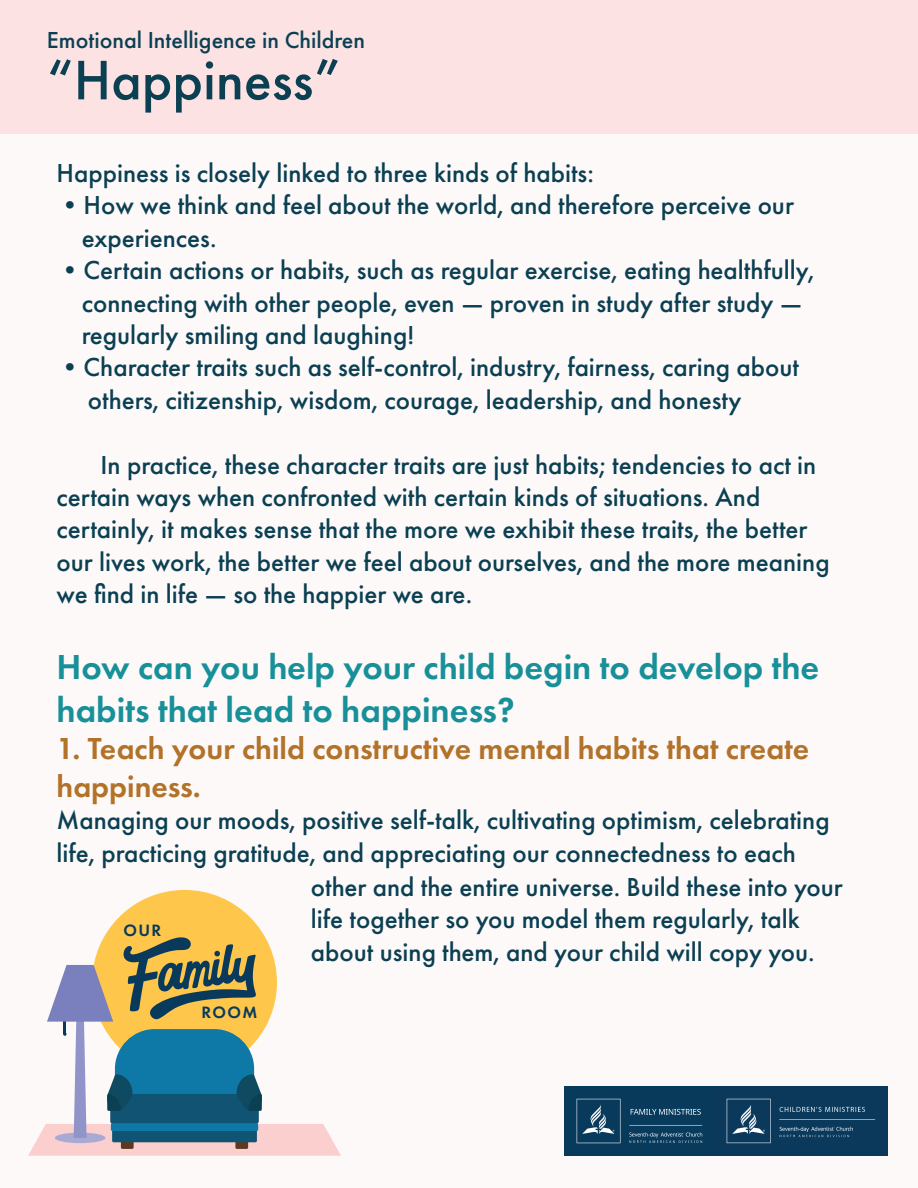
<style>
.page{position:relative;width:918px;height:1188px;background:#fff}
.page>*{position:absolute;margin:0;border:0;box-sizing:border-box;transform-origin:0 0}
.t1{font:500 57.75px "Futura PT";color:#0b4053}
.t2{font:600 36px/43.2px "Futura PT";color:#189099}
.t3{font:600 31.5px/37.5px "Futura PT";color:#b27229}
.t4{font:500 27px/32.4px "Futura PT";color:#0b4053}
.t5{font:500 24px "Futura PT";color:#0b4053}
.t6{font:600 17.1px "Futura PT";letter-spacing:.08em;color:#093a5c}
</style>
<div class="page">
<div style="left:0;top:133px;width:918px;height:1055px;background:#fef9f9"></div>
<div style="left:92px;top:890px;width:185px;height:185px;background:#fec74c;border-radius:50%"></div>
<svg style="left:28px;top:937px;width:313px;height:219px"></svg>
<div style="left:111px;top:1123px;width:147px;height:8px;background:#0e79a7;border-radius:2px"></div>
<img style="left:564px;top:1087px;width:323px;height:69px">
<div style="left:0;top:0;width:918px;height:133px;background:#fce2e3"></div>
<p class="t5" style="left:47px;top:25px;width:320px">Emotional Intelligence in Children</p>
<h1 class="t1" style="left:47px;top:45px;width:295px">“Happiness”</h1>
<p class="t4" style="left:57px;top:157px;width:539px">Happiness is closely linked to three kinds of habits:</p>
<p class="t4" style="left:82px;top:189px;width:714px;text-indent:-25px">•How we think and feel about the world, and therefore perceive our experiences.</p>
<p class="t4" style="left:82px;top:254px;width:734px;text-indent:-25px">•Certain actions or habits, such as regular exercise, eating healthfully, connecting with other people, even — proven in study after study — regularly smiling and laughing!</p>
<p class="t4" style="left:88px;top:351px;width:712px;text-indent:-31px">•Character traits such as self-control, industry, fairness, caring about others, citizenship, wisdom, courage, leadership, and honesty</p>
<p class="t4" style="left:57px;top:448px;width:775px;text-indent:44px">In practice, these character traits are just habits; tendencies to act in certain ways when confronted with certain kinds of situations. And certainly, it makes sense that the more we exhibit these traits, the better our lives work, the better we feel about ourselves, and the more meaning we find in life — so the happier we are.</p>
<h2 class="t2" style="left:57px;top:645px;width:764px">How can you help your child begin to develop the habits that lead to happiness?</h2>
<p class="t3" style="left:57px;top:730px;width:754px">1. Teach your child constructive mental habits that create happiness.</p>
<p class="t4" style="left:57px;top:804px;width:775px">Managing our moods, positive self-talk, cultivating optimism, celebrating life, practicing gratitude, and appreciating our connectedness to each</p>
<p class="t6" style="left:124px;top:920px;width:39px">OUR</p>
<p class="t6" style="left:201px;top:1002px;width:57px">ROOM</p>
<p class="t4" style="left:311px;top:871px;width:533px">other and the entire universe. Build these into your life together so you model them regularly, talk about using them, and your child will copy you.</p>
</div>
